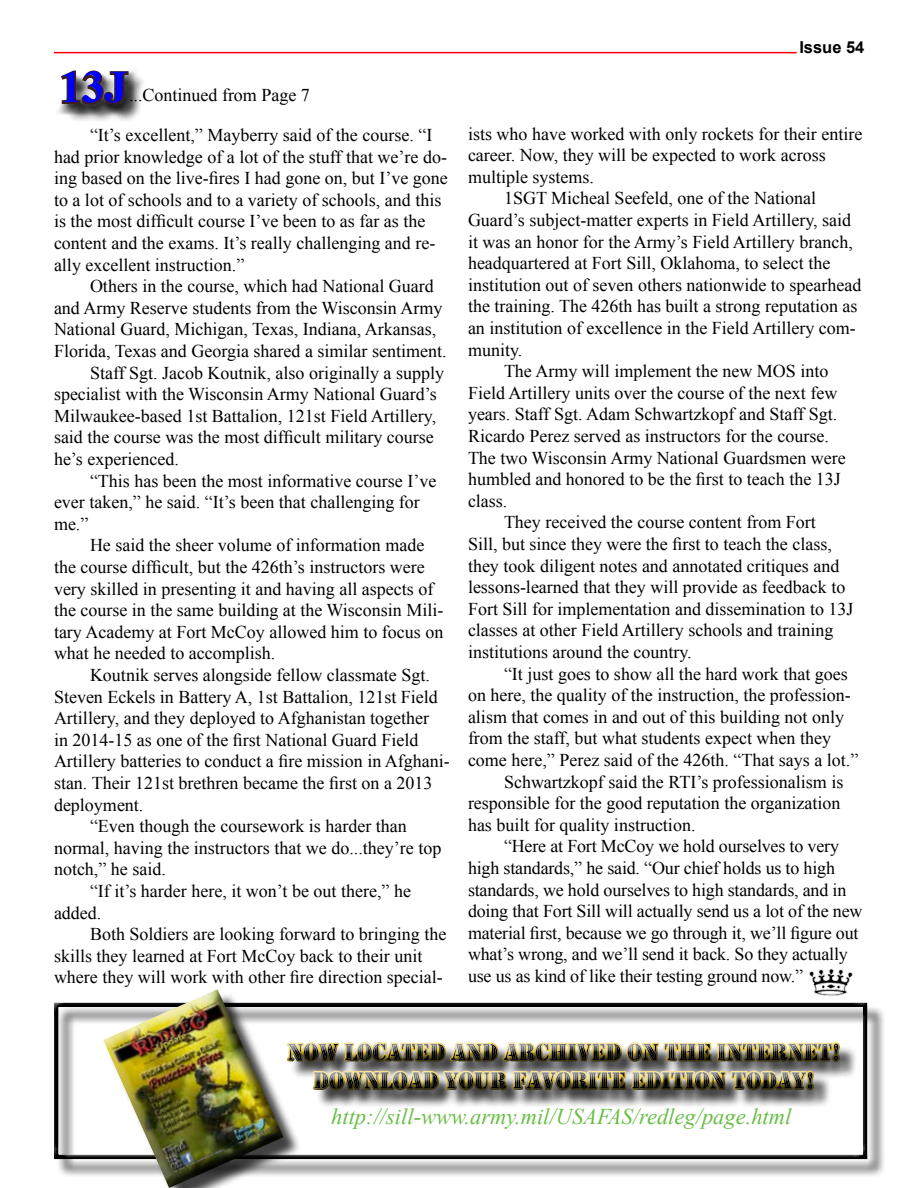
<style>
.page{position:relative;width:918px;height:1188px;background:#fff}
.page>*{position:absolute;margin:0;border:0;box-sizing:border-box;transform-origin:0 0}
.t1{font:700 45px "Times New Roman";color:#0000fd}
.t2{font:italic 22.5px "Times New Roman";color:#69bd45}
.t3{font:18px/21.6px "Times New Roman";color:#000}
.t4{font:700 16.5px "Arial";color:#000}
</style>
<div class="page">
<hr style="left:54px;top:52px;width:743px;height:1px;background:#fe0000">
<div style="left:64px;top:74px;width:83px;height:49px;background:#000;opacity:.75"></div>
<div style="left:52px;top:64px;width:87px;height:51px;background:#000;opacity:.75"></div>
<svg style="left:59px;top:68px;width:71px;height:48px"></svg>
<div style="left:56px;top:1005px;width:830px;height:173px;background:#000;opacity:.75"></div>
<div style="left:53px;top:1003px;width:817px;height:157px;background:#000;opacity:.75"></div>
<img style="left:92px;top:989px;width:748px;height:199px">
<div style="left:276px;top:1031px;width:572px;height:66px;background:#fff"></div>
<div style="left:278px;top:1037px;width:573px;height:65px;background:#000;opacity:.75"></div>
<img style="left:808px;top:968px;width:45px;height:31px">
<h1 class="t1" style="left:60px;top:56px;width:69px">13J</h1>
<p class="t3" style="left:129px;top:84px;width:182px">...Continued from Page 7</p>
<p class="t3" style="left:54px;top:124px;width:395px;text-indent:36px">“It’s excellent,” Mayberry said of the course. “I had prior knowledge of a lot of the stuff that we’re do&shy;ing based on the live-fires I had gone on, but I’ve gone to a lot of schools and to a variety of schools, and this is the most difficult course I’ve been to as far as the content and the exams. It’s really challenging and re&shy;ally excellent instruction.”</p>
<p class="t3" style="left:90px;top:275px;width:345px">Others in the course, which had National Guard</p>
<p class="t3" style="left:54px;top:297px;width:390px">and Army Reserve students from the Wisconsin Army</p>
<p class="t3" style="left:54px;top:318px;width:384px">National Guard, Michigan, Texas, Indiana, Arkansas,</p>
<p class="t3" style="left:54px;top:340px;width:394px">Florida, Texas and Georgia shared a similar sentiment.</p>
<p class="t3" style="left:90px;top:362px;width:356px">Staff Sgt. Jacob Koutnik, also originally a supply</p>
<p class="t3" style="left:54px;top:383px;width:384px">specialist with the Wisconsin Army National Guard’s</p>
<p class="t3" style="left:54px;top:405px;width:384px">Milwaukee-based 1st Battalion, 121st Field Artillery,</p>
<p class="t3" style="left:54px;top:426px;width:381px">said the course was the most difficult military course</p>
<p class="t3" style="left:54px;top:448px;width:126px">he’s experienced.</p>
<p class="t3" style="left:90px;top:470px;width:348px">“This has been the most informative course I’ve</p>
<p class="t3" style="left:54px;top:491px;width:367px">ever taken,” he said. “It’s been that challenging for</p>
<p class="t3" style="left:54px;top:513px;width:36px">me.”</p>
<p class="t3" style="left:90px;top:534px;width:336px">He said the sheer volume of information made</p>
<p class="t3" style="left:54px;top:556px;width:372px">the course difficult, but the 426th’s instructors were</p>
<p class="t3" style="left:54px;top:578px;width:381px">very skilled in presenting it and having all aspects of</p>
<p class="t3" style="left:54px;top:599px;width:391px">the course in the same building at the Wisconsin Mili-</p>
<p class="t3" style="left:54px;top:621px;width:391px">tary Academy at Fort McCoy allowed him to focus on</p>
<p class="t3" style="left:54px;top:642px;width:223px">what he needed to accomplish.</p>
<p class="t3" style="left:90px;top:664px;width:341px">Koutnik serves alongside fellow classmate Sgt.</p>
<p class="t3" style="left:54px;top:686px;width:385px">Steven Eckels in Battery A, 1st Battalion, 121st Field</p>
<p class="t3" style="left:54px;top:707px;width:377px">Artillery, and they deployed to Afghanistan together</p>
<p class="t3" style="left:54px;top:729px;width:366px">in 2014-15 as one of the first National Guard Field</p>
<p class="t3" style="left:54px;top:750px;width:397px">Artillery batteries to conduct a fire mission in Afghani-</p>
<p class="t3" style="left:54px;top:772px;width:380px">stan. Their 121st brethren became the first on a 2013</p>
<p class="t3" style="left:54px;top:794px;width:91px">deployment.</p>
<p class="t3" style="left:90px;top:815px;width:318px">“Even though the coursework is harder than</p>
<p class="t3" style="left:54px;top:837px;width:389px">normal, having the instructors that we do...they’re top</p>
<p class="t3" style="left:54px;top:858px;width:113px">notch,” he said.</p>
<p class="t3" style="left:90px;top:880px;width:323px">“If it’s harder here, it won’t be out there,” he</p>
<p class="t3" style="left:54px;top:902px;width:49px">added.</p>
<p class="t3" style="left:90px;top:923px;width:358px">Both Soldiers are looking forward to bringing the</p>
<p class="t3" style="left:54px;top:945px;width:370px">skills they learned at Fort McCoy back to their unit</p>
<p class="t3" style="left:54px;top:966px;width:390px">where they will work with other fire direction special-</p>
<p class="t4" style="left:799px;top:36px;width:67px">Issue 54</p>
<p class="t3" style="left:468px;top:122px;width:396px">ists who have worked with only rockets for their entire</p>
<p class="t3" style="left:468px;top:144px;width:359px">career. Now, they will be expected to work across</p>
<p class="t3" style="left:468px;top:166px;width:128px">multiple systems.</p>
<p class="t3" style="left:504px;top:187px;width:314px">1SGT Micheal Seefeld, one of the National</p>
<p class="t3" style="left:468px;top:209px;width:385px">Guard’s subject-matter experts in Field Artillery, said</p>
<p class="t3" style="left:468px;top:230px;width:386px">it was an honor for the Army’s Field Artillery branch,</p>
<p class="t3" style="left:468px;top:252px;width:364px">headquartered at Fort Sill, Oklahoma, to select the</p>
<p class="t3" style="left:468px;top:274px;width:395px">institution out of seven others nationwide to spearhead</p>
<p class="t3" style="left:468px;top:295px;width:391px">the training. The 426th has built a strong reputation as</p>
<p class="t3" style="left:468px;top:317px;width:389px">an institution of excellence in the Field Artillery com-</p>
<p class="t3" style="left:468px;top:338px;width:56px">munity.</p>
<p class="t3" style="left:504px;top:360px;width:326px">The Army will implement the new MOS into</p>
<p class="t3" style="left:468px;top:382px;width:371px">Field Artillery units over the course of the next few</p>
<p class="t3" style="left:468px;top:403px;width:371px">years. Staff Sgt. Adam Schwartzkopf and Staff Sgt.</p>
<p class="t3" style="left:468px;top:425px;width:362px">Ricardo Perez served as instructors for the course.</p>
<p class="t3" style="left:468px;top:446px;width:379px">The two Wisconsin Army National Guardsmen were</p>
<p class="t3" style="left:468px;top:468px;width:374px">humbled and honored to be the first to teach the 13J</p>
<p class="t3" style="left:468px;top:490px;width:41px">class.</p>
<p class="t3" style="left:504px;top:511px;width:313px">They received the course content from Fort</p>
<p class="t3" style="left:468px;top:533px;width:365px">Sill, but since they were the first to teach the class,</p>
<p class="t3" style="left:468px;top:554px;width:373px">they took diligent notes and annotated critiques and</p>
<p class="t3" style="left:468px;top:576px;width:379px">lessons-learned that they will provide as feedback to</p>
<p class="t3" style="left:468px;top:598px;width:387px">Fort Sill for implementation and dissemination to 13J</p>
<p class="t3" style="left:468px;top:619px;width:367px">classes at other Field Artillery schools and training</p>
<p class="t3" style="left:468px;top:641px;width:225px">institutions around the country.</p>
<p class="t3" style="left:504px;top:662px;width:345px">“It just goes to show all the hard work that goes</p>
<p class="t3" style="left:468px;top:684px;width:384px">on here, the quality of the instruction, the profession-</p>
<p class="t3" style="left:468px;top:706px;width:378px">alism that comes in and out of this building not only</p>
<p class="t3" style="left:468px;top:727px;width:365px">from the staff, but what students expect when they</p>
<p class="t3" style="left:468px;top:749px;width:392px">come here,” Perez said of the 426th. “That says a lot.”</p>
<p class="t3" style="left:504px;top:770px;width:341px">Schwartzkopf said the RTI’s professionalism is</p>
<p class="t3" style="left:468px;top:792px;width:374px">responsible for the good reputation the organization</p>
<p class="t3" style="left:468px;top:814px;width:229px">has built for quality instruction.</p>
<p class="t3" style="left:504px;top:835px;width:337px">“Here at Fort McCoy we hold ourselves to very</p>
<p class="t3" style="left:468px;top:857px;width:369px">high standards,” he said. “Our chief holds us to high</p>
<p class="t3" style="left:468px;top:878px;width:380px">standards, we hold ourselves to high standards, and in</p>
<p class="t3" style="left:468px;top:900px;width:396px">doing that Fort Sill will actually send us a lot of the new</p>
<p class="t3" style="left:468px;top:922px;width:392px">material first, because we go through it, we’ll figure out</p>
<p class="t3" style="left:468px;top:943px;width:381px">what’s wrong, and we’ll send it back. So they actually</p>
<p class="t3" style="left:468px;top:965px;width:337px">use us as kind of like their testing ground now.”</p>
<p class="t2" style="left:331px;top:1101px;width:462px">http://sill-www.army.mil/USAFAS/redleg/page.html</p>
</div>
